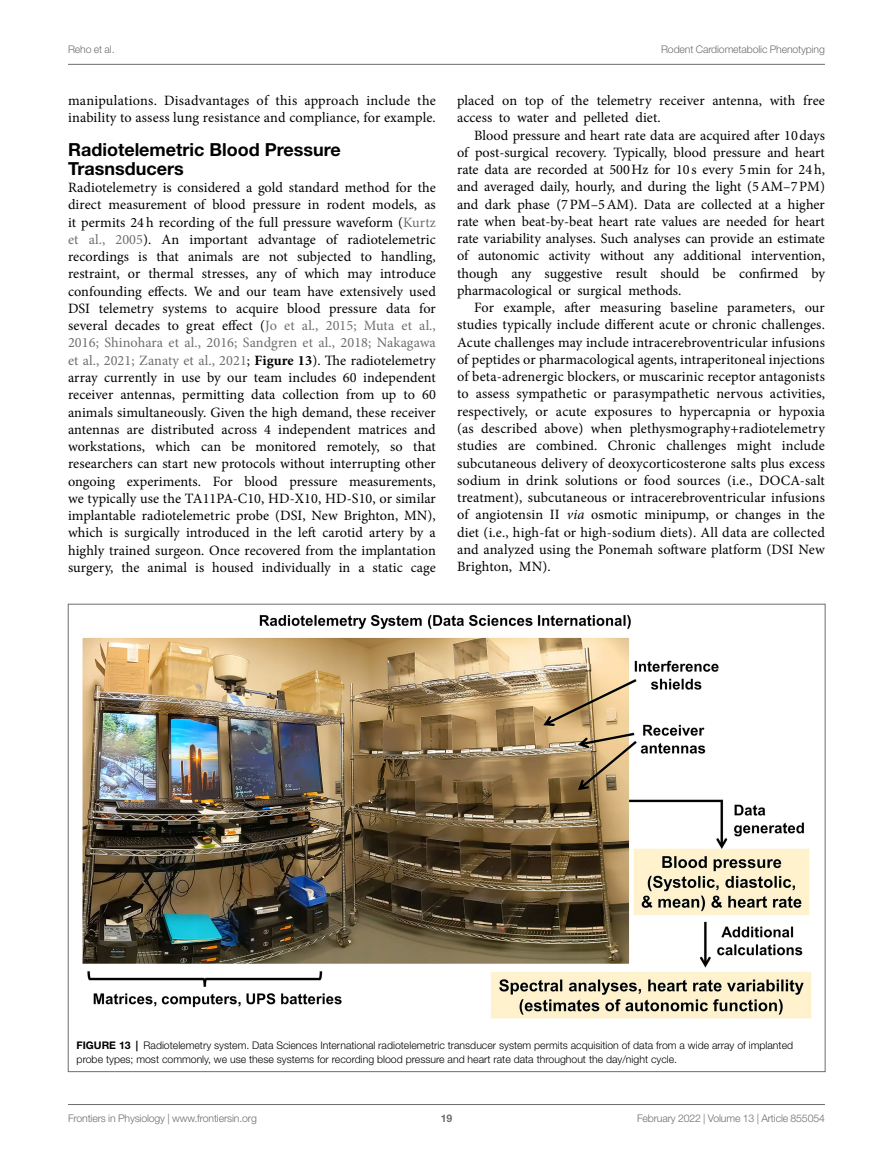
<style>
.page{position:relative;width:893px;height:1170px;background:#fff}
.page>*{position:absolute;margin:0;border:0;box-sizing:border-box;transform-origin:0 0}
.HEAD_2{font:700 18px/18.8px "Helvetica Neue LT Std";color:#000}
.TEXT_FLUSH{font:14.25px/17.2px "Minion Pro";letter-spacing:.005em;color:#000}
.TEXT{font:14.25px/17.2px "Minion Pro";color:#000;text-align:justify}
.FIG_LEG{font:300 10.5px/14.2px "Helvetica Neue LT Std";color:#000}
.t1{font:300 10.5px "Helvetica Neue LT Std";letter-spacing:-.015em;color:#6d6e71}
.t2{font:700 10.5px "Helvetica Neue LT Std";color:#6d6e71}
.s1{color:#6d6e71}
.s2{font-weight:700}
.s3{font-style:italic}
</style>
<div class="page">
<hr style="left:68px;top:64px;width:757px;height:1px;background:#6d6e71">
<hr style="left:68px;top:1104px;width:757px;height:1px;background:#6d6e71">
<img style="left:82px;top:614px;width:730px;height:405px">
<p class="t1" style="left:68px;top:42px;width:48px">Reho et al.</p>
<p class="t1" style="left:661px;top:42px;width:165px">Rodent Cardiometabolic Phenotyping</p>
<p class="TEXT_FLUSH" style="left:68px;top:92px;width:369px">manipulations. Disadvantages of this approach include the inability to assess lung resistance and compliance, for example.</p>
<p class="HEAD_2" style="left:68px;top:140px;width:274px">Radiotelemetric Blood Pressure<br>Trasnsducers</p>
<p class="TEXT_FLUSH" style="left:68px;top:179px;width:369px;text-align:justify">Radiotelemetry is considered a gold standard method for the direct measurement of blood pressure in rodent models, as it permits 24 h recording of the full pressure waveform (<span class="s1">Kurtz et al., 2005</span>). An important advantage of radiotelemetric recordings is that animals are not subjected to handling, restraint, or thermal stresses, any of which may introduce confounding effects. We and our team have extensively used DSI telemetry systems to acquire blood pressure data for several decades to great effect (<span class="s1">Jo et al., 2015; Muta et al., 2016; Shinohara et al., 2016; Sandgren et al., 2018; Nakagawa et al., 2021; Zanaty et al., 2021</span>; <span class="s2">Figure 13</span>). The radiotelemetry array currently in use by our team includes 60 independent receiver antennas, permitting data collection from up to 60 animals simultaneously. Given the high demand, these receiver antennas are distributed across 4 independent matrices and workstations, which can be monitored remotely, so that researchers can start new protocols without interrupting other ongoing experiments. For blood pressure measurements, we typically use the TA11PA-C10, HD-X10, HD-S10, or similar implantable radiotelemetric probe (DSI, New Brighton, MN), which is surgically introduced in the left carotid artery by a highly trained surgeon. Once recovered from the implantation surgery, the animal is housed individually in a static cage</p>
<p class="TEXT_FLUSH" style="left:457px;top:92px;width:369px">placed on top of the telemetry receiver antenna, with free access to water and pelleted diet.</p>
<p class="TEXT" style="left:457px;top:126px;width:369px;text-indent:17px">Blood pressure and heart rate data are acquired after 10days of post-surgical recovery. Typically, blood pressure and heart rate data are recorded at 500Hz for 10 s every 5min for 24h, and averaged daily, hourly, and during the light (5AM–7PM) and dark phase (7PM–5AM). Data are collected at a higher rate when beat-by-beat heart rate values are needed for heart rate variability analyses. Such analyses can provide an estimate of autonomic activity without any additional intervention, though any suggestive result should be confirmed by pharmacological or surgical methods.</p>
<p class="TEXT" style="left:457px;top:299px;width:369px;text-indent:17px">For example, after measuring baseline parameters, our studies typically include different acute or chronic challenges.<br>Acute challenges may include intracerebroventricular infusions of peptides or pharmacological agents, intraperitoneal injections of beta-adrenergic blockers, or muscarinic receptor antagonists to assess sympathetic or parasympathetic nervous activities, respectively, or acute exposures to hypercapnia or hypoxia (as described above) when plethysmography+radiotelemetry studies are combined. Chronic challenges might include subcutaneous delivery of deoxycorticosterone salts plus excess sodium in drink solutions or food sources (i.e., DOCA-salt treatment), subcutaneous or intracerebroventricular infusions of angiotensin II <span class="s3">via</span> osmotic minipump, or changes in the diet (i.e., high-fat or high-sodium diets). All data are collected and analyzed using the Ponemah software platform (DSI New Brighton, MN).</p>
<p class="FIG_LEG" style="left:77px;top:1037px;width:718px"><span class="s2">FIGURE 13 |</span> Radiotelemetry system. Data Sciences International radiotelemetric transducer system permits acquisition of data from a wide array of implanted probe types; most commonly, we use these systems for recording blood pressure and heart rate data throughout the day/night cycle.</p>
<p class="t1" style="left:68px;top:1111px;width:190px">Frontiers in Physiology | www.frontiersin.org</p>
<p class="t2" style="left:441px;top:1111px;width:13px">19</p>
<p class="t1" style="left:637px;top:1111px;width:189px">February 2022 | Volume 13 | Article 855054</p>
</div>
